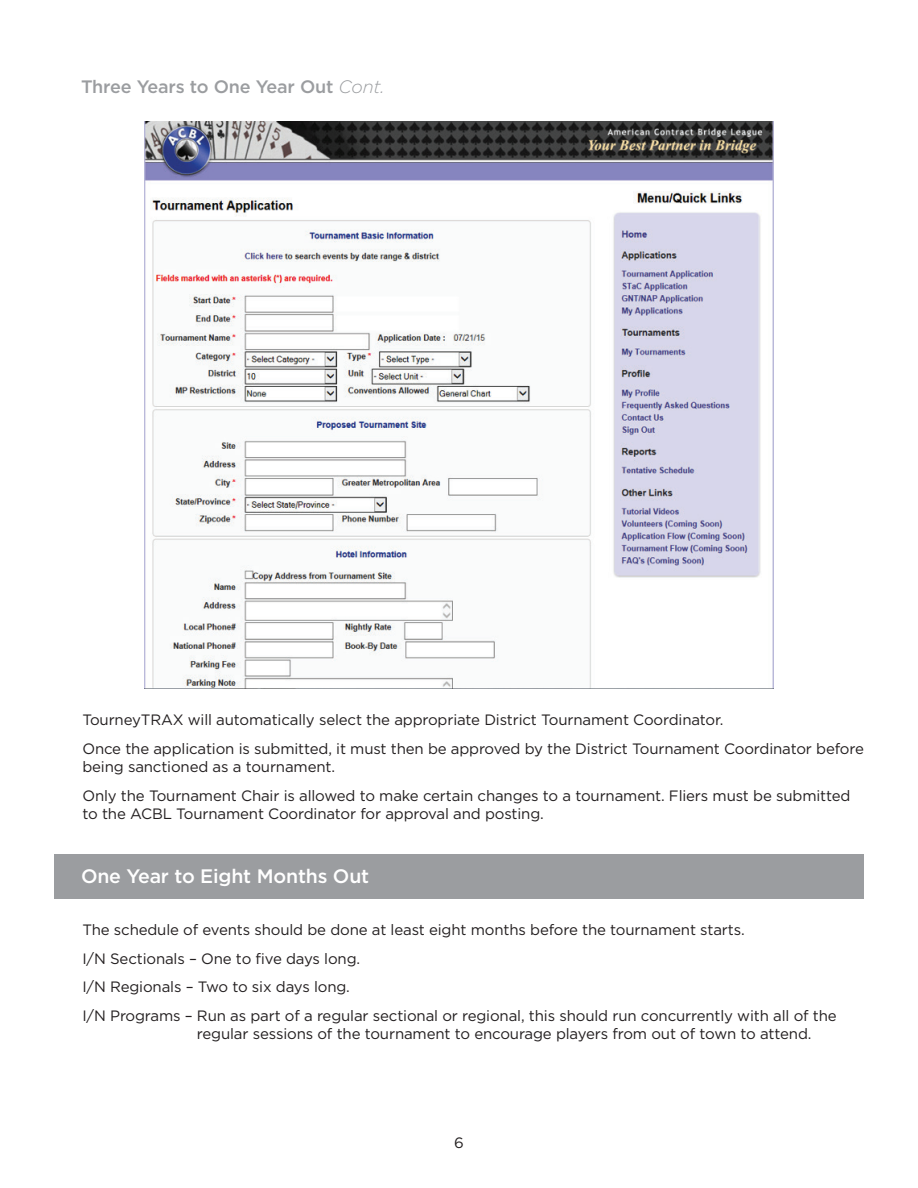
<style>
.page{position:relative;width:918px;height:1188px;background:#fff}
.page>*{position:absolute;margin:0;border:0;box-sizing:border-box;transform-origin:0 0}
.t1{font:500 19.5px "Gotham";letter-spacing:-.01em;color:#fff}
.t2{font:500 18px "Gotham";letter-spacing:-.01em;color:#9b9da0}
.t3{font:15px/28.8px "Gotham";letter-spacing:-.01em;color:#231f20}
.s1{font-weight:300;font-style:italic}
</style>
<div class="page">
<img style="left:145px;top:122px;width:628px;height:566px">
<div style="left:54px;top:854px;width:810px;height:45px;background:#9b9da0"></div>
<p class="t2" style="left:81px;top:75px;width:305px">Three Years to One Year Out <span class="s1">Cont.</span></p>
<p class="t3" style="left:82px;top:705px;width:783px">TourneyTRAX will automatically select the appropriate District Tournament Coordinator.<br>Once the application is submitted, it must then be approved by the District Tournament Coordinator before</p>
<p class="t3" style="left:82px;top:752px;width:770px">being sanctioned as a tournament.<br>Only the Tournament Chair is allowed to make certain changes to a tournament. Fliers must be submitted</p>
<p class="t3" style="left:82px;top:799px;width:463px">to the ACBL Tournament Coordinator for approval and posting.</p>
<h1 class="t1" style="left:81px;top:863px;width:290px">One Year to Eight Months Out</h1>
<p class="t3" style="left:82px;top:915px;width:756px">The schedule of events should be done at least eight months before the tournament starts.<br>I/N Sectionals – One to five days long.<br>I/N Regionals – Two to six days long.<br>I/N Programs – Run as part of a regular sectional or regional, this should run concurrently with all of the</p>
<p class="t3" style="left:197px;top:1019px;width:616px">regular sessions of the tournament to encourage players from out of town to attend.</p>
<p class="t3" style="left:454px;top:1128px;width:11px">6</p>
</div>
